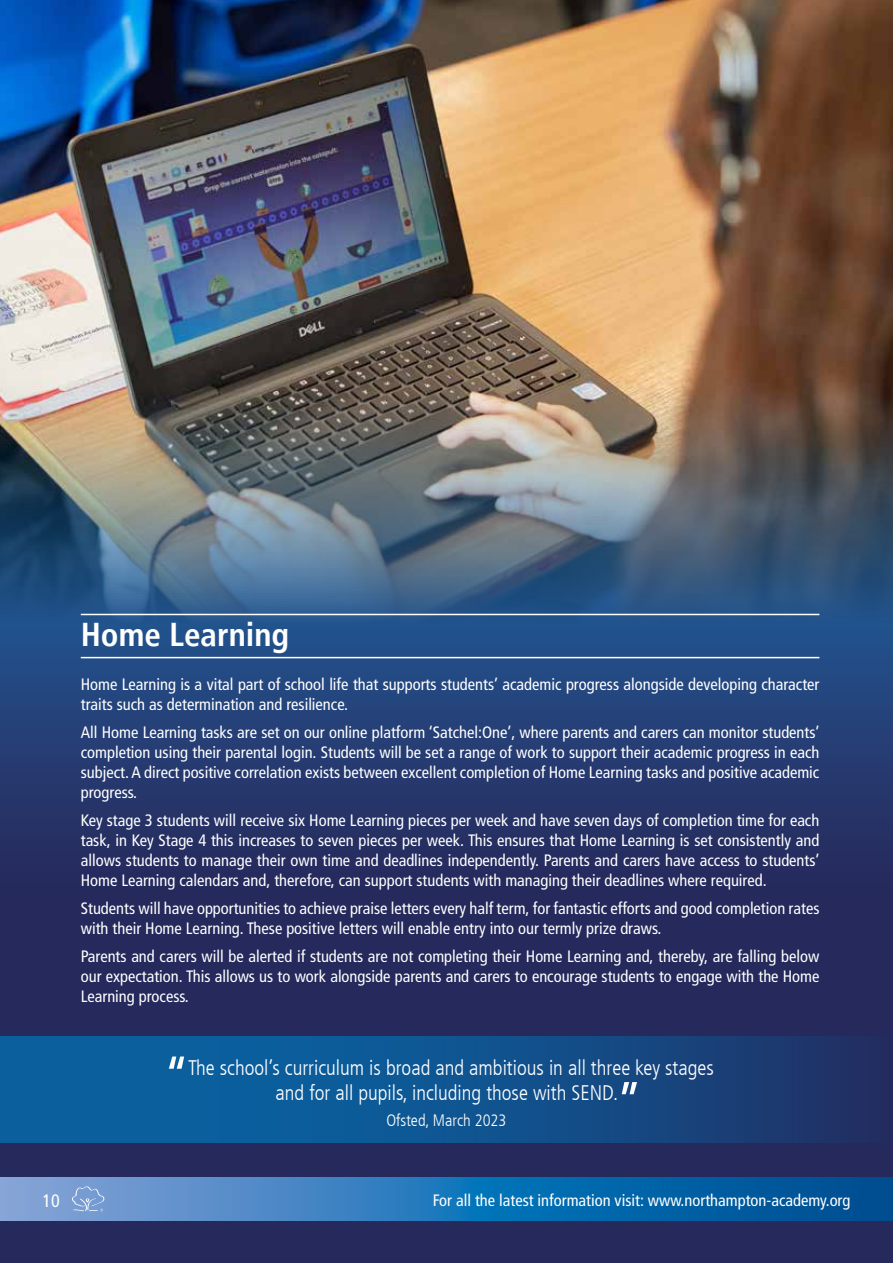
<style>
.page{position:relative;width:893px;height:1263px;background:#fff}
.page>*{position:absolute;margin:0;border:0;box-sizing:border-box;transform-origin:0 0}
.t1{font:condensed 52.5px "Frutiger LT";color:#fff}
.t2{font:700 condensed 33px "Frutiger LT";color:#fff}
.t3{font:300 condensed 21px/25.2px "Frutiger LT";color:#fff;text-align:center}
.t4{font:condensed 18px "Frutiger LT";color:#fff}
.t5{font:condensed 16.5px/19.8px "Frutiger LT";color:#fff;text-align:justify}
.t6{font:300 condensed 16.5px "Frutiger LT";color:#fff}
</style>
<div class="page">
<svg style="left:0;top:642px;width:893px;height:621px;background:#253367"></svg>
<div style="left:0;top:1037px;width:893px;height:106px;background:linear-gradient(to right,#066aab,#1e366c)"></div>
<svg style="left:0;top:1178px;width:893px;height:42px;background:#2a76b6"></svg>
<svg style="left:72px;top:1186px;width:32px;height:25px"></svg>
<img style="left:0;top:0;width:893px;height:635px">
<hr style="left:81px;top:657px;width:738px;height:1px;background:#fff">
<hr style="left:81px;top:614px;width:738px;height:1px;background:#fff">
<h2 class="t2" style="left:81px;top:615px;width:210px">Home Learning</h2>
<p class="t5" style="left:81px;top:675px;width:740px">Home Learning is a vital part of school life that supports students’ academic progress alongside developing character traits such as determination and resilience.</p>
<p class="t5" style="left:81px;top:723px;width:740px">All Home Learning tasks are set on our online platform ‘Satchel:One’, where parents and carers can monitor students’ completion using their parental login. Students will be set a range of work to support their academic progress in each subject. A direct positive correlation exists between excellent completion of Home Learning tasks and positive academic progress.</p>
<p class="t5" style="left:81px;top:810px;width:740px">Key stage 3 students will receive six Home Learning pieces per week and have seven days of completion time for each task, in Key Stage 4 this increases to seven pieces per week. This ensures that Home Learning is set consistently and allows students to manage their own time and deadlines independently. Parents and carers have access to students’ Home Learning calendars and, therefore, can support students with managing their deadlines where required.</p>
<p class="t5" style="left:81px;top:898px;width:740px">Students will have opportunities to achieve praise letters every half term, for fantastic efforts and good completion rates with their Home Learning. These positive letters will enable entry into our termly prize draws.</p>
<p class="t5" style="left:81px;top:946px;width:740px">Parents and carers will be alerted if students are not completing their Home Learning and, thereby, are falling below our expectation. This allows us to work alongside parents and carers to encourage students to engage with the Home Learning process.</p>
<h1 class="t1" style="left:163px;top:1047px;width:28px">“</h1>
<p class="t3" style="left:188px;top:1055px;width:527px">The school’s curriculum is broad and ambitious in all three key stages and for all pupils, including those with SEND.</p>
<h1 class="t1" style="left:616px;top:1073px;width:28px">”</h1>
<p class="t6" style="left:386px;top:1110px;width:121px">Ofsted, March 2023</p>
<p class="t4" style="left:43px;top:1190px;width:19px">10</p>
<p class="t5" style="left:433px;top:1190px;width:419px">For all the latest information visit: www.northampton-academy.org</p>
</div>
